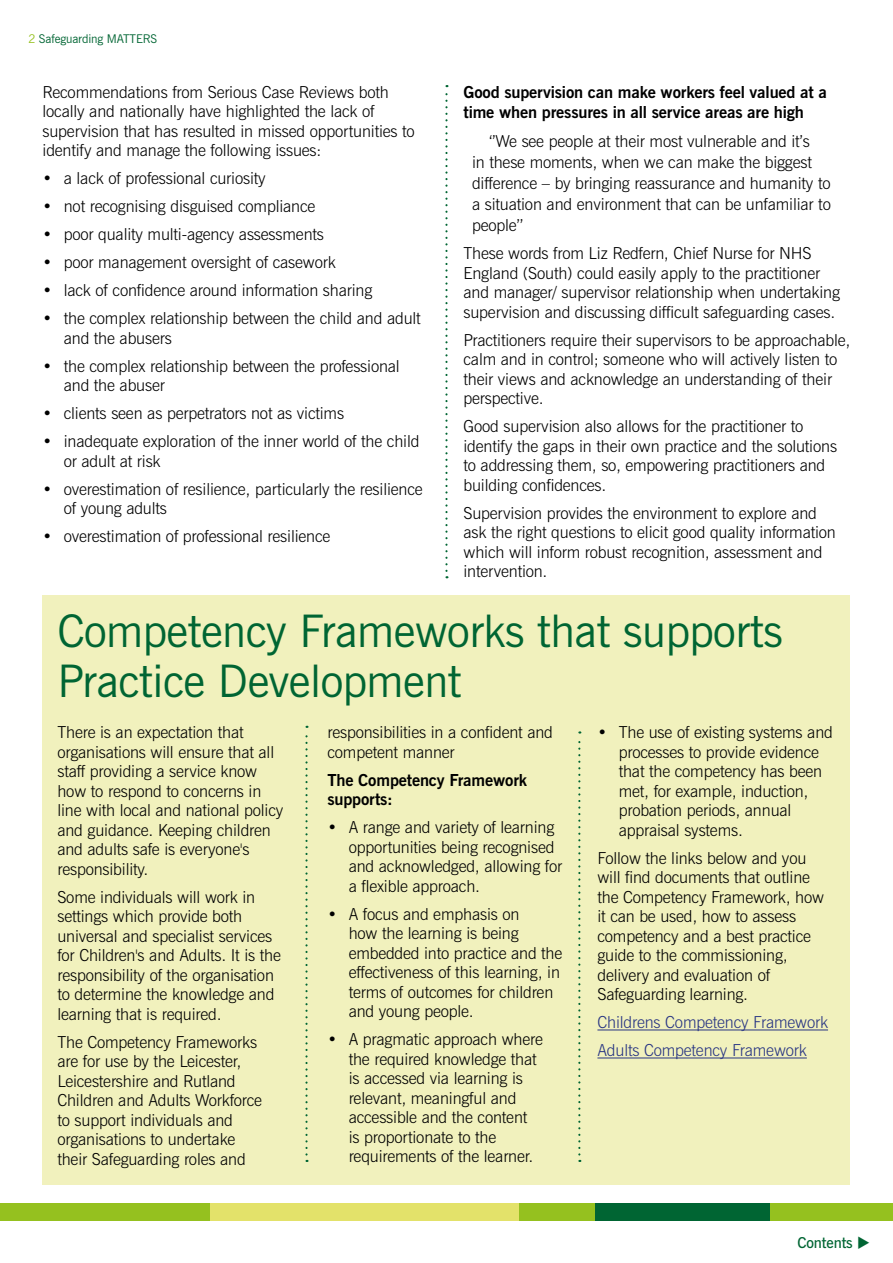
<style>
.page{position:relative;width:893px;height:1263px;background:#fff}
.page>*{position:absolute;margin:0;border:0;box-sizing:border-box;transform-origin:0 0}
.small_heading{font:44.85px/49.5px "News Gothic BT";letter-spacing:-.01em;color:#006533}
.Body_copy{font:300 16.5px/19.5px "News Gothic BT";letter-spacing:-.01em;color:#000}
.bullets{font:300 16.5px/19.5px "News Gothic BT";letter-spacing:-.01em;color:#000}
.Body_copy-2{font:700 16.5px/19.5px "News Gothic BT";letter-spacing:-.01em;color:#000}
.Body_copy-3{font:300 16.5px "News Gothic BT";letter-spacing:-.01em;color:#283583}
.body_heading{font:600 15px "News Gothic BT";letter-spacing:-.01em;color:#006533}
.t1{font:12px "News Gothic BT";letter-spacing:-.01em;color:#006533}
.s1{color:#95c11f}
</style>
<div class="page">
<div style="left:43px;top:595px;width:807px;height:589px;background:#f1f1bd"></div>
<div style="left:712px;top:1203px;width:181px;height:17px;background:#95c11f"></div>
<div style="left:0;top:1203px;width:213px;height:17px;background:#95c11f"></div>
<div style="left:512px;top:1203px;width:83px;height:17px;background:#95c11f"></div>
<div style="left:210px;top:1203px;width:309px;height:17px;background:#e3e26a"></div>
<div style="left:595px;top:1203px;width:175px;height:17px;background:#006533"></div>
<svg style="left:445px;top:85px;width:3px;height:493px"></svg>
<hr style="left:597px;top:1030px;width:231px;height:1px;background:#283583">
<hr style="left:597px;top:1058px;width:210px;height:1px;background:#283583">
<svg style="left:305px;top:726px;width:3px;height:428px"></svg>
<svg style="left:578px;top:731px;width:2px;height:423px"></svg>
<p class="t1" style="left:28px;top:32px;width:130px"><span class="s1">2</span> Safeguarding MATTERS</p>
<p class="Body_copy" style="left:43px;top:82px;width:374px">Recommendations from Serious Case Reviews both locally and nationally have highlighted the lack of supervision that has resulted in missed opportunities to identify and manage the following issues:</p>
<p class="bullets" style="left:43px;top:168px;width:225px">• a lack of professional curiosity</p>
<p class="bullets" style="left:43px;top:196px;width:274px">• not recognising disguised compliance</p>
<p class="bullets" style="left:43px;top:224px;width:283px">• poor quality multi-agency assessments</p>
<p class="bullets" style="left:43px;top:252px;width:295px">• poor management oversight of casework</p>
<p class="bullets" style="left:43px;top:280px;width:331px">• lack of confidence around information sharing</p>
<p class="bullets" style="left:64px;top:308px;width:358px;text-indent:-21px">• the complex relationship between the child and adult and the abusers</p>
<p class="bullets" style="left:64px;top:356px;width:338px;text-indent:-21px">• the complex relationship between the professional and the abuser</p>
<p class="bullets" style="left:43px;top:403px;width:303px">• clients seen as perpetrators not as victims</p>
<p class="bullets" style="left:64px;top:431px;width:357px;text-indent:-21px">• inadequate exploration of the inner world of the child or adult at risk</p>
<p class="bullets" style="left:64px;top:479px;width:360px;text-indent:-21px">• overestimation of resilience, particularly the resilience of young adults</p>
<p class="bullets" style="left:43px;top:526px;width:289px">• overestimation of professional resilience</p>
<p class="Body_copy-2" style="left:463px;top:83px;width:365px">Good supervision can make workers feel valued at a time when pressures in all service areas are high</p>
<p class="Body_copy" style="left:472px;top:131px;width:360px;line-height:21px;text-indent:17px">‘’We see people at their most vulnerable and it’s<br>in these moments, when we can make the biggest difference – by bringing reassurance and humanity to a situation and environment that can be unfamiliar to people’’</p>
<p class="Body_copy" style="left:463px;top:244px;width:378px">These words from Liz Redfern, Chief Nurse for NHS England (South) could easily apply to the practitioner and manager/ supervisor relationship when undertaking supervision and discussing difficult safeguarding cases.</p>
<p class="Body_copy" style="left:463px;top:330px;width:388px">Practitioners require their supervisors to be approachable, calm and in control; someone who will actively listen to their views and acknowledge an understanding of their perspective.</p>
<p class="Body_copy" style="left:463px;top:417px;width:375px">Good supervision also allows for the practitioner to identify the gaps in their own practice and the solutions to addressing them, so, empowering practitioners and building confidences.</p>
<p class="Body_copy" style="left:463px;top:503px;width:374px">Supervision provides the environment to explore and ask the right questions to elicit good quality information which will inform robust recognition, assessment and intervention.</p>
<p class="small_heading" style="left:57px;top:606px;width:727px">Competency Frameworks that supports<br>Practice Development</p>
<p class="Body_copy" style="left:57px;top:723px;width:227px">There is an expectation that organisations will ensure that all staff providing a service know how to respond to concerns in line with local and national policy and guidance. Keeping children and adults safe is everyone's responsibility.</p>
<p class="Body_copy" style="left:57px;top:887px;width:225px">Some individuals will work in settings which provide both universal and specialist services for Children's and Adults. It is the responsibility of the organisation to determine the knowledge and learning that is required.</p>
<p class="Body_copy" style="left:57px;top:1032px;width:206px">The Competency Frameworks are for use by the Leicester,<br>Leicestershire and Rutland<br>Children and Adults Workforce to support individuals and organisations to undertake their Safeguarding roles and</p>
<p class="Body_copy" style="left:327px;top:723px;width:227px">responsibilities in a confident and competent manner</p>
<p class="Body_copy-2" style="left:327px;top:770px;width:201px">The Competency Framework supports:</p>
<p class="bullets" style="left:349px;top:818px;width:215px;text-indent:-21px">• A range and variety of learning opportunities being recognised and acknowledged, allowing for a flexible approach.</p>
<p class="bullets" style="left:349px;top:904px;width:215px;text-indent:-21px">• A focus and emphasis on<br>how the learning is being embedded into practice and the effectiveness of this learning, in terms of outcomes for children and young people.</p>
<p class="bullets" style="left:349px;top:1030px;width:196px;text-indent:-21px">• A pragmatic approach where the required knowledge that is accessed via learning is relevant, meaningful and accessible and the content<br>is proportionate to the requirements of the learner.</p>
<p class="bullets" style="left:619px;top:723px;width:216px;text-indent:-21px">• The use of existing systems and processes to provide evidence that the competency has been met, for example, induction, probation periods, annual appraisal systems.</p>
<p class="Body_copy" style="left:597px;top:848px;width:228px">Follow the links below and you will find documents that outline the Competency Framework, how it can be used, how to assess competency and a best practice guide to the commissioning, delivery and evaluation of<br>Safeguarding learning.</p>
<p class="Body_copy-3" style="left:597px;top:1012px;width:232px">Childrens Competency Framework</p>
<p class="Body_copy-3" style="left:597px;top:1040px;width:211px">Adults Competency Framework</p>
<p class="body_heading" style="left:797px;top:1234px;width:74px">Contents ◆</p>
</div>
